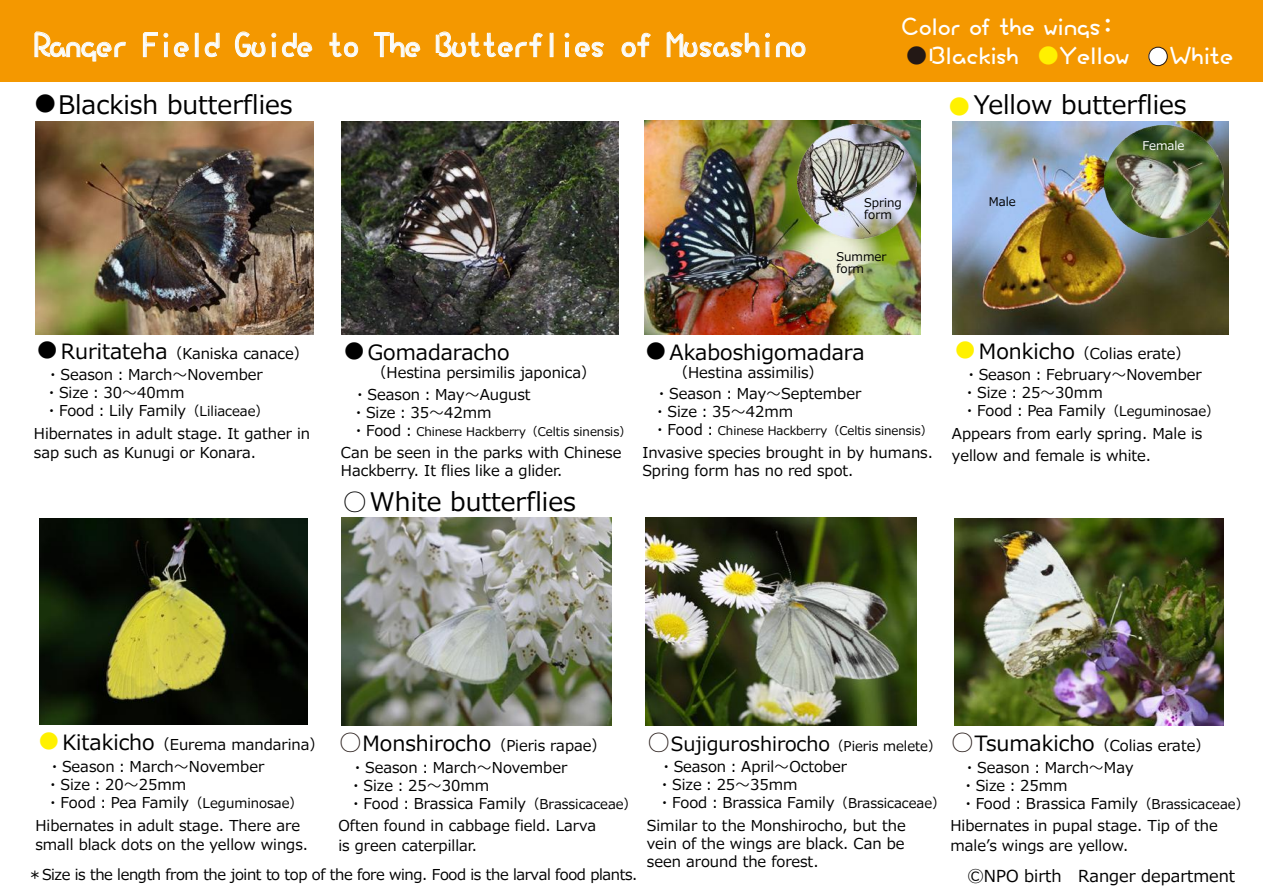
<style>
.page{position:relative;width:1263px;height:893px;background:#fff}
.page>*{position:absolute;margin:0;border:0;box-sizing:border-box;transform-origin:0 0}
.t1{font:34.35px "DFN Boy W5 WIN RKSJ H";letter-spacing:-.05em;color:#fbfcfa}
.t2{font:28.5px "Meiryo";color:#231815}
.t3{font:28.5px "Meiryo";color:#fff100}
.t4{font:28.5px "Meiryo";color:#fff}
.t5{font:27px/28.5px "DFN Boy W5 WING RKSJ H";color:#fff}
.t6{font:25.5px "Meiryo";color:#000}
.t7{font:21px "Meiryo";color:#000}
.t8{font:19.5px "Meiryo";color:#000}
.t9{font:16.5px "Meiryo";color:#000}
.t10{font:15px/18px "Meiryo";color:#000}
.t11{font:15px "Meiryo";letter-spacing:-.025em;color:#000}
.t12{font:12px/12px "Meiryo";color:#000}
.t13{font:12px "Meiryo";color:#fff}
.s1{font-size:28.5px}
.s2{font-size:28.5px;color:#fff100}
.s3{font-size:27px}
.s4{font-size:21px}
.s5{font-size:13.5px}
.s6{font-size:15px}
.s7{font-size:27px;color:#fff100}
.s8{font-size:24px;color:#231815}
</style>
<div class="page">
<img style="left:0;top:81px;width:1263px;height:645px">
<div style="left:0;top:0;width:1263px;height:81px;background:#f49800"></div>
<img style="left:342px;top:518px;width:269px;height:207px">
<img style="left:646px;top:517px;width:270px;height:208px">
<img style="left:36px;top:121px;width:277px;height:213px">
<img style="left:341px;top:121px;width:277px;height:213px">
<img style="left:952px;top:121px;width:276px;height:213px">
<img style="left:1104px;top:126px;width:120px;height:112px">
<img style="left:645px;top:121px;width:275px;height:214px">
<img style="left:798px;top:124px;width:118px;height:115px">
<img style="left:40px;top:518px;width:268px;height:207px">
<img style="left:954px;top:518px;width:270px;height:207px">
<svg style="left:34px;top:31px;width:92px;height:31px;background:#f5a82a"></svg>
<svg style="left:143px;top:32px;width:46px;height:25px"></svg>
<div style="left:195px;top:33px;width:4px;height:24px;border:1px solid #fbfcfa"></div>
<svg style="left:204px;top:33px;width:16px;height:24px"></svg>
<svg style="left:235px;top:31px;width:77px;height:26px;background:#f5ab30"></svg>
<svg style="left:329px;top:33px;width:29px;height:24px"></svg>
<svg style="left:374px;top:32px;width:46px;height:25px"></svg>
<svg style="left:435px;top:31px;width:108px;height:26px;background:#f5ab30"></svg>
<svg style="left:564px;top:33px;width:40px;height:24px"></svg>
<svg style="left:621px;top:33px;width:30px;height:24px"></svg>
<svg style="left:666px;top:31px;width:104px;height:26px;background:#f5ab31"></svg>
<svg style="left:776px;top:42px;width:30px;height:15px"></svg>
<svg style="left:1148px;top:46px;width:20px;height:20px"></svg>
<h1 class="t1" style="left:34px;top:27px;width:774px">Ranger Field Guide to The Butterflies of Musashino</h1>
<h3 class="t6" style="left:31px;top:87px;width:263px"><span class="s1">●</span>Blackish butterflies</h3>
<h3 class="t5" style="left:901px;top:11px;width:333px">Color of the wingｓ：<br>　　Blackish　　　Yellow　　　White</h3>
<h2 class="t2" style="left:902px;top:34px;width:30px">●</h2>
<h2 class="t3" style="left:1034px;top:35px;width:30px">●</h2>
<h2 class="t4" style="left:1144px;top:36px;width:30px">●</h2>
<h3 class="t6" style="left:945px;top:87px;width:243px"><span class="s2">●</span>Yellow butterflies</h3>
<p class="t12" style="left:864px;top:197px;width:39px">Spring form</p>
<p class="t12" style="left:836px;top:251px;width:51px">Summer form</p>
<p class="t12" style="left:989px;top:196px;width:28px">Male</p>
<p class="t13" style="left:1142px;top:137px;width:43px">Female</p>
<p class="t10" style="left:46px;top:343px;width:265px;line-height:21.6px;text-indent:-12px"><span class="s3">●</span><span class="s4">Ruritateha</span>（Kaniska canace）・Season︓March～November</p>
<p class="t10" style="left:44px;top:385px;width:226px">・Size︓30～40mm・Food︓Lily Family<span class="s5">（Liliaceae）</span></p>
<p class="t10" style="left:34px;top:424px;width:278px;line-height:19.5px">Hibernates in adult stage. It gather in sap such as Kunugi or Konara.</p>
<h3 class="t7" style="left:341px;top:338px;width:170px"><span class="s3">●</span>Gomadaracho</h3>
<p class="t10" style="left:353px;top:363px;width:245px;line-height:21.6px;text-indent:19px">（Hestina persimilis japonica）・Season︓May～August</p>
<p class="t10" style="left:351px;top:404px;width:142px">・Size︓35～42mm</p>
<p class="t12" style="left:351px;top:426px;width:282px"><span class="s6">・Food︓</span>Chinese Hackberry（Celtis sinensis）</p>
<p class="t10" style="left:341px;top:445px;width:282px">Can be seen in the parks with Chinese<br>Hackberry. It flies like a glider.</p>
<h3 class="t6" style="left:342px;top:484px;width:235px">○White butterflies</h3>
<h3 class="t7" style="left:642px;top:338px;width:224px"><span class="s3">●</span>Akaboshigomadara</h3>
<p class="t10" style="left:654px;top:362px;width:209px;line-height:21.6px;text-indent:19px">（Hestina assimilis）・Season︓May～September</p>
<p class="t10" style="left:653px;top:404px;width:142px">・Size︓35～42mm</p>
<p class="t12" style="left:653px;top:426px;width:282px"><span class="s6">・Food︓</span>Chinese Hackberry（Celtis sinensis）</p>
<p class="t10" style="left:642px;top:444px;width:292px">Invasive species brought in by humans.<br>Spring form has no red spot.</p>
<p class="t10" style="left:964px;top:343px;width:239px;line-height:21.6px;text-indent:-12px"><span class="s7">●</span><span class="s4">Monkicho</span>（Colias erate）・Season︓February～November</p>
<p class="t10" style="left:962px;top:385px;width:259px">・Size︓25～30mm<br>・Food︓Pea Family<span class="s5">（Leguminosae）</span></p>
<p class="t10" style="left:952px;top:423px;width:252px;line-height:22.5px">Appears from early spring. Male is yellow and female is white.</p>
<p class="t10" style="left:47px;top:735px;width:279px;line-height:21.6px;text-indent:-12px"><span class="s7">●</span><span class="s4">Kitakicho</span>（Eurema mandarina）・Season︓March～November</p>
<p class="t10" style="left:46px;top:776px;width:259px">・Size︓20～25mm<br>・Food︓Pea Family<span class="s5">（Leguminosae）</span></p>
<p class="t10" style="left:35px;top:816px;width:274px;line-height:19.5px">Hibernates in adult stage. There are small black dots on the yellow wings.</p>
<p class="t10" style="left:350px;top:736px;width:258px;line-height:21.6px;text-indent:-12px"><span class="s8">○</span><span class="s4">Monshirocho</span>（Pieris rapae）・Season︓March～November</p>
<p class="t10" style="left:349px;top:777px;width:290px">・Size︓25～30mm<br>・Food︓Brassica Family<span class="s5">（Brassicaceae）</span></p>
<p class="t10" style="left:338px;top:817px;width:259px;line-height:19.5px">Often found in cabbage field. Larva is green caterpillar.</p>
<p class="t11" style="left:27px;top:864px;width:611px">＊Size is the length from the joint to top of the fore wing. Food is the larval food plants.</p>
<h3 class="t8" style="left:647px;top:730px;width:296px"><span class="s8">○</span>Sujiguroshirocho<span class="s5">（Pieris melete）</span></h3>
<p class="t10" style="left:657px;top:758px;width:290px">・Season︓April～October<br>・Size︓25～35mm<br>・Food︓Brassica Family<span class="s5">（Brassicaceae）</span></p>
<p class="t10" style="left:647px;top:817px;width:260px;text-align:justify">Similar to the Monshirocho, but the vein of the wings are black. Can be seen around the forest.</p>
<p class="t10" style="left:962px;top:736px;width:250px;line-height:21.6px;text-indent:-12px"><span class="s8">○</span><span class="s4">Tsumakicho</span>（Colias erate）・Season︓March～May</p>
<p class="t10" style="left:961px;top:777px;width:290px">・Size︓25mm<br>・Food︓Brassica Family<span class="s5">（Brassicaceae）</span></p>
<p class="t10" style="left:950px;top:817px;width:269px;line-height:19.5px">Hibernates in pupal stage. Tip of the maleʼs wings are yellow.</p>
<p class="t9" style="left:967px;top:864px;width:269px">ⒸNPO birth　Ranger department</p>
</div>
